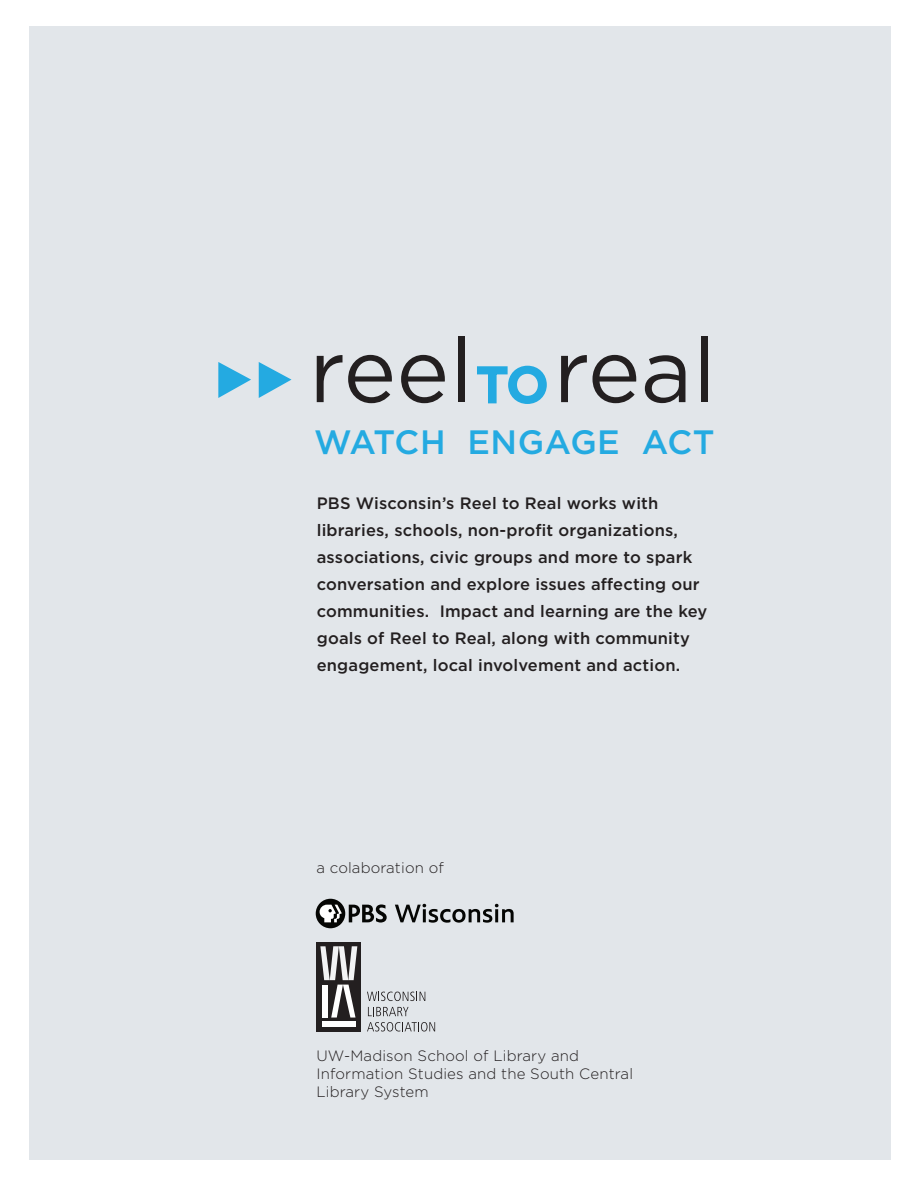
<style>
.page{position:relative;width:918px;height:1188px;background:#fff}
.page>*{position:absolute;margin:0;border:0;box-sizing:border-box;transform-origin:0 0}
.t1{font:89.55px "Gotham";color:#231f20}
.t2{font:500 33.75px "Gotham";letter-spacing:.015em;color:#24aae1}
.t3{font:500 16.5px/27px "Gotham";letter-spacing:.01em;color:#231f20}
.Gotham_light_10{font:300 15px/18px "Gotham";letter-spacing:.01em;color:#231f20}
.s1{font-weight:500;font-size:49.35px;color:#24aae1}
</style>
<div class="page">
<div style="left:29px;top:27px;width:861px;height:1133px;background:#e2e6ea"></div>
<svg style="left:477px;top:365px;width:70px;height:39px"></svg>
<svg style="left:218px;top:362px;width:33px;height:36px"></svg>
<svg style="left:259px;top:362px;width:33px;height:36px"></svg>
<svg style="left:316px;top:899px;width:29px;height:29px"></svg>
<svg style="left:349px;top:904px;width:38px;height:19px"></svg>
<svg style="left:319px;top:905px;width:23px;height:17px"></svg>
<svg style="left:395px;top:904px;width:119px;height:19px"></svg>
<div style="left:316px;top:942px;width:45px;height:90px;background:#231f20"></div>
<svg style="left:320px;top:946px;width:37px;height:72px"></svg>
<div style="left:322px;top:1021px;width:34px;height:6px;background:#fff"></div>
<div style="left:322px;top:985px;width:6px;height:33px;background:#fff"></div>
<svg style="left:367px;top:992px;width:58px;height:9px"></svg>
<svg style="left:368px;top:1007px;width:41px;height:9px"></svg>
<svg style="left:367px;top:1022px;width:68px;height:10px"></svg>
<p class="t1" style="left:309px;top:313px;width:408px">reel<span class="s1">TO</span>real</p>
<p class="t2" style="left:314px;top:420px;width:402px">WATCH ENGAGE ACT</p>
<p class="t3" style="left:317px;top:490px;width:392px">PBS Wisconsin’s Reel to Real works with libraries, schools, non-profit organizations, associations, civic groups and more to spark conversation and explore issues affecting our communities. Impact and learning are the key goals of Reel to Real, along with community engagement, local involvement and action.</p>
<p class="Gotham_light_10" style="left:316px;top:858px;width:129px">a colaboration of</p>
<p class="Gotham_light_10" style="left:316px;top:1047px;width:318px">UW-Madison School of Library and<br>Information Studies and the South Central<br>Library System</p>
</div>
